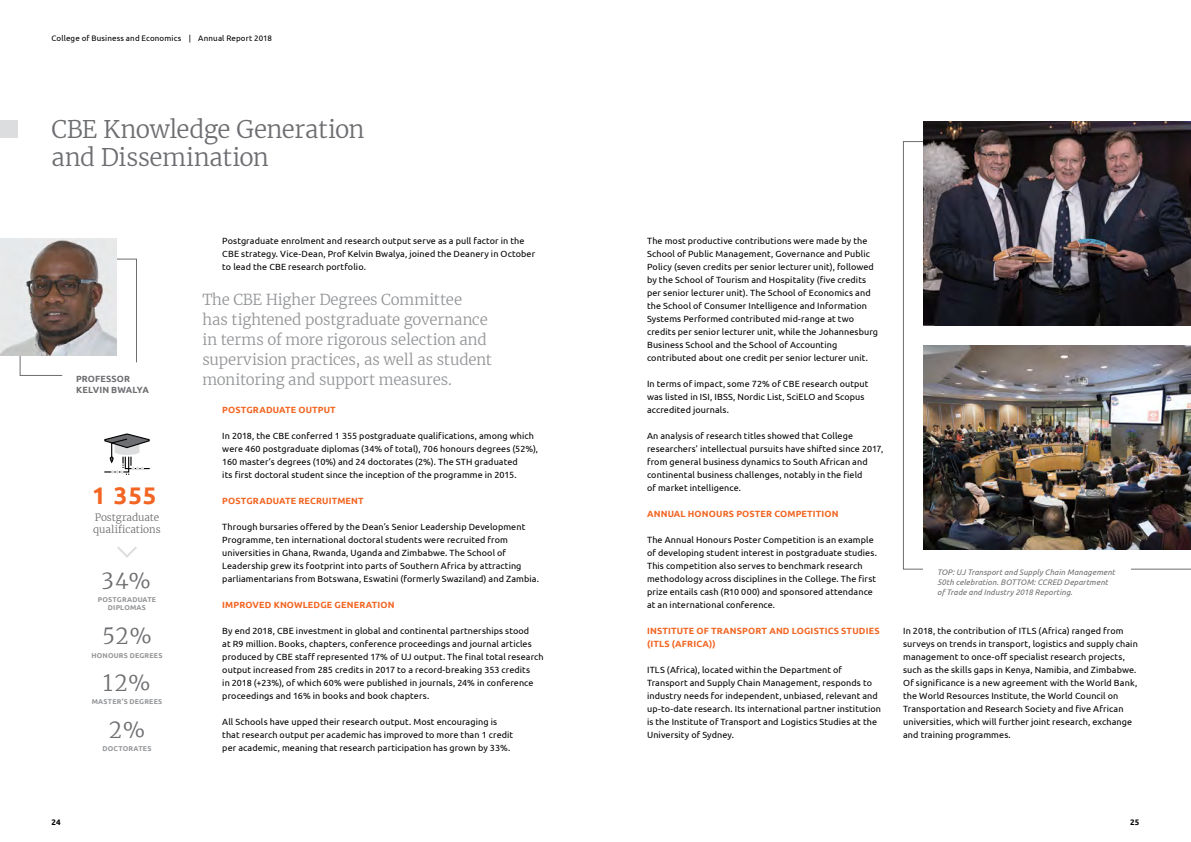
<style>
.page{position:relative;width:1191px;height:842px;background:#fff}
.page>*{position:absolute;margin:0;border:0;box-sizing:border-box;transform-origin:0 0}
.t1{font:300 24px/28px "Merriweather";letter-spacing:-.015em;color:#6d6e71}
.t2{font:700 24px "Ubuntu";color:#f26522}
.t3{font:300 22px "Merriweather";color:#6d6e71}
.t4{font:300 15px/20px "Merriweather";letter-spacing:-.015em;color:#939598}
.t5{font:300 10px/12px "Merriweather";letter-spacing:-.005em;color:#6d6e71}
.t6{font:9px/13px "Ubuntu";letter-spacing:.01em;color:#000}
.t7{font:700 9px/13px "Ubuntu";letter-spacing:.015em;color:#f26522}
.t8{font:700 9px/11px "Ubuntu";letter-spacing:.015em;color:#6d6e71}
.t9{font:italic 8px/10px "Ubuntu";letter-spacing:.015em;color:#6d6e71}
.t10{font:8px "Ubuntu";letter-spacing:.015em;color:#000}
.t11{font:700 8px "Ubuntu";color:#000}
.t12{font:700 7px/8px "Ubuntu";letter-spacing:.025em;color:#939598;text-align:center}
</style>
<div class="page">
<div style="left:0;top:120px;width:17px;height:17px;background:#dcddde"></div>
<svg style="left:20px;top:259px;width:117px;height:117px"></svg>
<img style="left:0;top:239px;width:117px;height:117px">
<svg style="left:104px;top:433px;width:46px;height:42px"></svg>
<svg style="left:903px;top:141px;width:288px;height:429px"></svg>
<img style="left:923px;top:345px;width:268px;height:204px">
<img style="left:923px;top:122px;width:268px;height:204px">
<svg style="left:117px;top:546px;width:20px;height:12px"></svg>
<p class="t10" style="left:52px;top:33px;width:222px">College of Business and Economics | Annual Report 2018</p>
<h1 class="t1" style="left:52px;top:114px;width:314px">CBE Knowledge Generation and Dissemination</h1>
<p class="t8" style="left:76px;top:373px;width:74px">PROFESSOR<br>KELVIN BWALYA</p>
<h1 class="t2" style="left:92px;top:480px;width:66px">1 355</h1>
<p class="t5" style="left:93px;top:511px;width:69px">Postgraduate qualifications</p>
<h2 class="t3" style="left:101px;top:565px;width:51px">34%</h2>
<p class="t12" style="left:98px;top:595px;width:60px">POSTGRADUATE<br>DIPLOMAS</p>
<h2 class="t3" style="left:102px;top:620px;width:51px">52%</h2>
<p class="t12" style="left:92px;top:651px;width:72px">HONOURS DEGREES</p>
<h2 class="t3" style="left:103px;top:668px;width:49px">12%</h2>
<p class="t12" style="left:92px;top:698px;width:72px">MASTER’S DEGREES</p>
<h2 class="t3" style="left:109px;top:714px;width:38px">2%</h2>
<p class="t12" style="left:103px;top:744px;width:50px">DOCTORATES</p>
<p class="t6" style="left:222px;top:234px;width:314px">Postgraduate enrolment and research output serve as a pull factor in the<br>CBE strategy. Vice-Dean, Prof Kelvin Bwalya, joined the Deanery in October to lead the CBE research portfolio.</p>
<h3 class="t4" style="left:202px;top:289px;width:291px">The CBE Higher Degrees Committee<br>has tightened postgraduate governance in terms of more rigorous selection and supervision practices, as well as student monitoring and support measures.</h3>
<p class="t7" style="left:222px;top:403px;width:115px">POSTGRADUATE OUTPUT</p>
<p class="t6" style="left:222px;top:429px;width:317px">In 2018, the CBE conferred 1 355 postgraduate qualifications, among which were 460 postgraduate diplomas (34% of total), 706 honours degrees (52%), 160 master’s degrees (10%) and 24 doctorates (2%). The STH graduated<br>its first doctoral student since the inception of the programme in 2015.</p>
<p class="t7" style="left:222px;top:494px;width:143px">POSTGRADUATE RECRUITMENT</p>
<p class="t6" style="left:222px;top:520px;width:318px">Through bursaries offered by the Dean’s Senior Leadership Development Programme, ten international doctoral students were recruited from universities in Ghana, Rwanda, Uganda and Zimbabwe. The School of Leadership grew its footprint into parts of Southern Africa by attracting parliamentarians from Botswana, Eswatini (formerly Swaziland) and Zambia.</p>
<p class="t7" style="left:222px;top:598px;width:174px">IMPROVED KNOWLEDGE GENERATION</p>
<p class="t6" style="left:222px;top:624px;width:323px">By end 2018, CBE investment in global and continental partnerships stood<br>at R9 million. Books, chapters, conference proceedings and journal articles produced by CBE staff represented 17% of UJ output. The final total research output increased from 285 credits in 2017 to a record-breaking 353 credits<br>in 2018 (+23%), of which 60% were published in journals, 24% in conference proceedings and 16% in books and book chapters.</p>
<p class="t6" style="left:222px;top:715px;width:292px">All Schools have upped their research output. Most encouraging is that research output per academic has improved to more than 1 credit per academic, meaning that research participation has grown by 33%.</p>
<p class="t6" style="left:647px;top:234px;width:233px">The most productive contributions were made by the School of Public Management, Governance and Public Policy (seven credits per senior lecturer unit), followed by the School of Tourism and Hospitality (five credits per senior lecturer unit). The School of Economics and the School of Consumer Intelligence and Information Systems Performed contributed mid-range at two credits per senior lecturer unit, while the Johannesburg Business School and the School of Accounting contributed about one credit per senior lecturer unit.</p>
<p class="t6" style="left:647px;top:377px;width:223px">In terms of impact, some 72% of CBE research output was listed in ISI, IBSS, Nordic List, SciELO and Scopus accredited journals.</p>
<p class="t6" style="left:647px;top:429px;width:238px">An analysis of research titles showed that College researchers’ intellectual pursuits have shifted since 2017, from general business dynamics to South African and continental business challenges, notably in the field<br>of market intelligence.</p>
<p class="t7" style="left:647px;top:507px;width:193px">ANNUAL HONOURS POSTER COMPETITION</p>
<p class="t6" style="left:647px;top:533px;width:231px">The Annual Honours Poster Competition is an example of developing student interest in postgraduate studies.<br>This competition also serves to benchmark research methodology across disciplines in the College. The first prize entails cash (R10 000) and sponsored attendance at an international conference.</p>
<p class="t7" style="left:647px;top:624px;width:234px">INSTITUTE OF TRANSPORT AND LOGISTICS STUDIES (ITLS (AFRICA))</p>
<p class="t6" style="left:647px;top:663px;width:235px">ITLS (Africa), located within the Department of Transport and Supply Chain Management, responds to industry needs for independent, unbiased, relevant and up-to-date research. Its international partner institution is the Institute of Transport and Logistics Studies at the University of Sydney.</p>
<p class="t9" style="left:937px;top:567px;width:179px">TOP: UJ Transport and Supply Chain Management<br>50th celebration. BOTTOM: CCRED Department of Trade and Industry 2018 Reporting.</p>
<p class="t6" style="left:903px;top:624px;width:236px">In 2018, the contribution of ITLS (Africa) ranged from surveys on trends in transport, logistics and supply chain management to once-off specialist research projects, such as the skills gaps in Kenya, Namibia, and Zimbabwe.<br>Of significance is a new agreement with the World Bank, the World Resources Institute, the World Council on Transportation and Research Society and five African universities, which will further joint research, exchange and training programmes.</p>
<p class="t11" style="left:52px;top:817px;width:11px">24</p>
<p class="t11" style="left:1130px;top:817px;width:11px">25</p>
</div>
